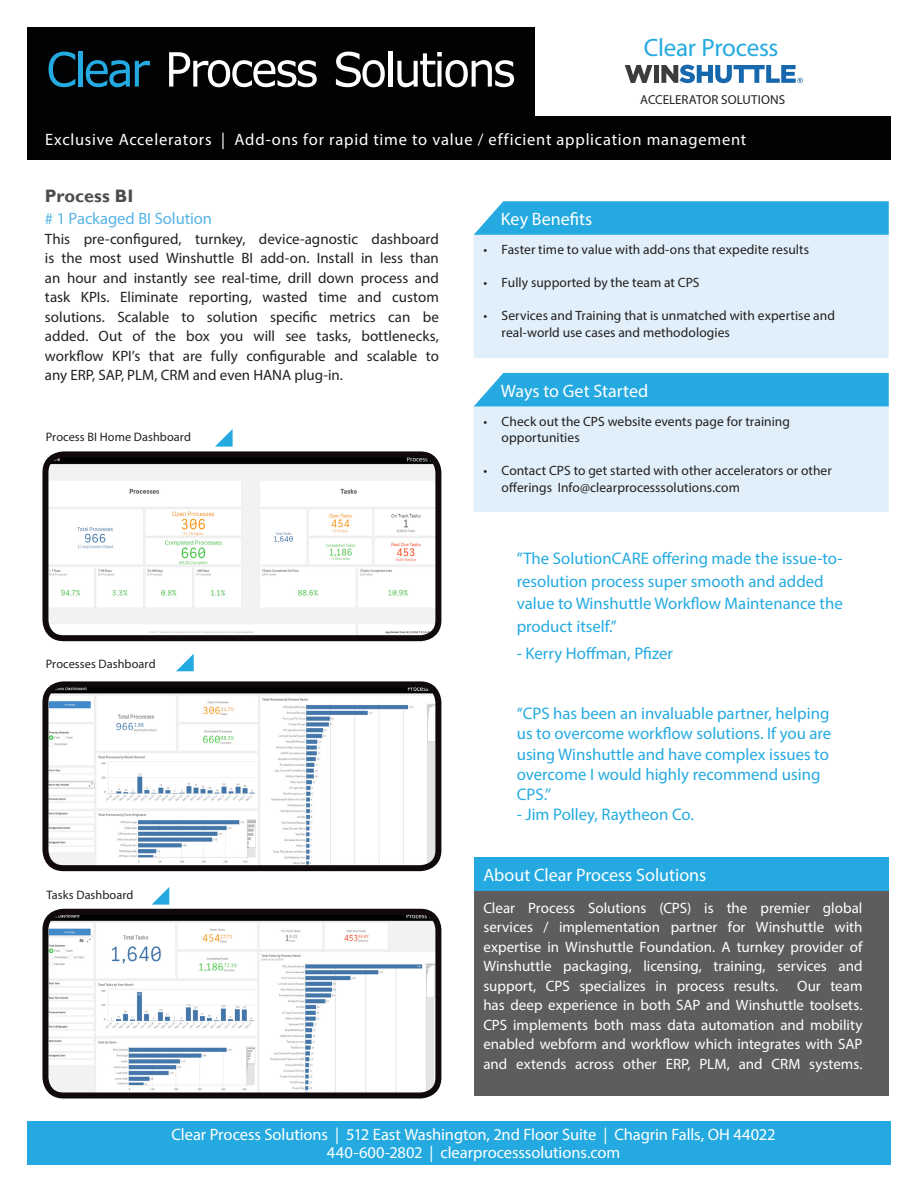
<style>
.page{position:relative;width:918px;height:1188px;background:#fff}
.page>*{position:absolute;margin:0;border:0;box-sizing:border-box;transform-origin:0 0}
.t1{font:25.2px "Myriad Pro";letter-spacing:-.01em;color:#24aae1}
.t2{font:18px "Myriad Pro";color:#fff}
.t3{font:700 18px "Gill Sans";color:#4b4c4d}
.t4{font:16.8px/20.1px "Myriad Pro";color:#24aae1}
.t5{font:16.5px "Myriad Pro";letter-spacing:.005em;color:#fff}
.t6{font:16.5px "Myriad Pro";letter-spacing:.045em;color:#fff}
.t7{font:16.5px "Myriad Pro";letter-spacing:-.005em;color:#56b3e5}
.t8{font:15px/19.5px "Myriad Pro";color:#fff;text-align:justify}
.t9{font:15px/19.5px "Myriad Pro";color:#231f20;text-align:justify}
.t10{font:13.5px "Myriad Pro";letter-spacing:.005em;color:#231f20}
.t11{font:13.05px "Myriad Pro";color:#231f20}
.t12{font:12.3px "Myriad Pro";letter-spacing:.005em;color:#231f20}
</style>
<div class="page">
<div style="left:27px;top:27px;width:508px;height:90px;background:#010204"></div>
<div style="left:28px;top:1121px;width:863px;height:43px;background:#24aae1"></div>
<div style="left:27px;top:117px;width:863px;height:43px;background:#010204"></div>
<svg style="left:49px;top:52px;width:26px;height:35px"></svg>
<hr style="left:78px;top:51px;width:4px;height:36px;background:#24aae1">
<svg style="left:86px;top:60px;width:64px;height:27px"></svg>
<svg style="left:169px;top:52px;width:148px;height:35px"></svg>
<svg style="left:336px;top:52px;width:49px;height:35px"></svg>
<hr style="left:388px;top:51px;width:4px;height:36px;background:#fff">
<svg style="left:397px;top:52px;width:117px;height:35px"></svg>
<svg style="left:625px;top:65px;width:27px;height:18px"></svg>
<div style="left:654px;top:65px;width:5px;height:18px;background:#3c3c3c"></div>
<svg style="left:661px;top:65px;width:142px;height:18px"></svg>
<div style="left:474px;top:235px;width:415px;height:123px;background:#e0eff9"></div>
<svg style="left:474px;top:201px;width:415px;height:34px;background:#2eade2"></svg>
<div style="left:474px;top:406px;width:415px;height:106px;background:#e0eff9"></div>
<div style="left:474px;top:373px;width:415px;height:33px;background:#24aae1"></div>
<img style="left:49px;top:458px;width:385px;height:176px">
<div style="left:42px;top:451px;width:399px;height:190px;border:6px solid #110a0c;border-radius:18px"></div>
<img style="left:49px;top:688px;width:385px;height:176px">
<div style="left:42px;top:681px;width:399px;height:190px;border:6px solid #110a0c;border-radius:18px"></div>
<img style="left:49px;top:916px;width:385px;height:176px">
<div style="left:42px;top:909px;width:399px;height:190px;border:6px solid #110a0c;border-radius:18px"></div>
<svg style="left:215px;top:429px;width:18px;height:18px"></svg>
<svg style="left:176px;top:654px;width:18px;height:17px"></svg>
<svg style="left:152px;top:887px;width:17px;height:18px"></svg>
<div style="left:474px;top:857px;width:414px;height:239px;background:#5e5c5d"></div>
<div style="left:474px;top:857px;width:414px;height:34px;background:#24aae1"></div>
<p class="t1" style="left:644px;top:32px;width:136px">Clear Process</p>
<p class="t11" style="left:640px;top:91px;width:146px">ACCELERATOR SOLUTIONS</p>
<p class="t6" style="left:45px;top:129px;width:703px">Exclusive Accelerators | Add-ons for rapid time to value / efficient application management</p>
<p class="t3" style="left:45px;top:185px;width:90px">Process BI</p>
<p class="t7" style="left:45px;top:209px;width:169px"># 1 Packaged BI Solution</p>
<p class="t9" style="left:45px;top:229px;width:395px">This pre-configured, turnkey, device-agnostic dashboard is the most used Winshuttle BI add-on. Install in less than an hour and instantly see real-time, drill down process and task KPIs. Eliminate reporting, wasted time and custom solutions. Scalable to solution specific metrics can be added. Out of the box you will see tasks, bottlenecks, workflow KPI’s that are fully configurable and scalable to any ERP, SAP, PLM, CRM and even HANA plug-in.</p>
<p class="t12" style="left:46px;top:429px;width:147px">Process BI Home Dashboard</p>
<p class="t12" style="left:46px;top:657px;width:111px">Processes Dashboard</p>
<p class="t12" style="left:46px;top:887px;width:89px">Tasks Dashboard</p>
<p class="t2" style="left:501px;top:208px;width:93px">Key Benefits</p>
<p class="t10" style="left:484px;top:241px;width:327px">• Faster time to value with add-ons that expedite results</p>
<p class="t10" style="left:484px;top:274px;width:217px">• Fully supported by the team at CPS</p>
<p class="t10" style="left:484px;top:307px;width:353px">• Services and Training that is unmatched with expertise and</p>
<p class="t10" style="left:502px;top:324px;width:230px">real-world use cases and methodologies</p>
<p class="t2" style="left:501px;top:380px;width:149px">Ways to Get Started</p>
<p class="t10" style="left:484px;top:413px;width:308px">• Check out the CPS website events page for training</p>
<p class="t10" style="left:502px;top:429px;width:80px">opportunities</p>
<p class="t10" style="left:484px;top:462px;width:350px">• Contact CPS to get started with other accelerators or other</p>
<p class="t10" style="left:502px;top:479px;width:240px">offerings Info@clearprocesssolutions.com</p>
<p class="t4" style="left:517px;top:547px;width:328px;line-height:22.4px">”The SolutionCARE offering made the issue-to&shy;resolution process super smooth and added value to Winshuttle Workflow Maintenance the product itself.”</p>
<p class="t4" style="left:517px;top:643px;width:158px">- Kerry Hoffman, Pfizer</p>
<p class="t4" style="left:517px;top:703px;width:316px">‘‘CPS has been an invaluable partner, helping us to overcome workflow solutions. If you are using Winshuttle and have complex issues to overcome I would highly recommend using CPS.’’</p>
<p class="t4" style="left:517px;top:804px;width:179px">- Jim Polley, Raytheon Co.</p>
<p class="t2" style="left:483px;top:864px;width:224px">About Clear Process Solutions</p>
<p class="t8" style="left:483px;top:898px;width:381px">Clear Process Solutions (CPS) is the premier global services / implementation partner for Winshuttle with expertise in Winshuttle Foundation. A turnkey provider of Winshuttle packaging, licensing, training, services and support, CPS specializes in process results.</p>
<p class="t8" style="left:483px;top:976px;width:381px;text-indent:314px">Our team has deep experience in both SAP and Winshuttle toolsets.<br>CPS implements both mass data automation and mobility enabled webform and workflow which integrates with SAP and extends across other ERP, PLM, and CRM systems.</p>
<p class="t5" style="left:172px;top:1124px;width:605px">Clear Process Solutions | 512 East Washington, 2nd Floor Suite | Chagrin Falls, OH 44022</p>
<p class="t5" style="left:327px;top:1142px;width:295px">440-600-2802 | clearprocesssolutions.com</p>
</div>
